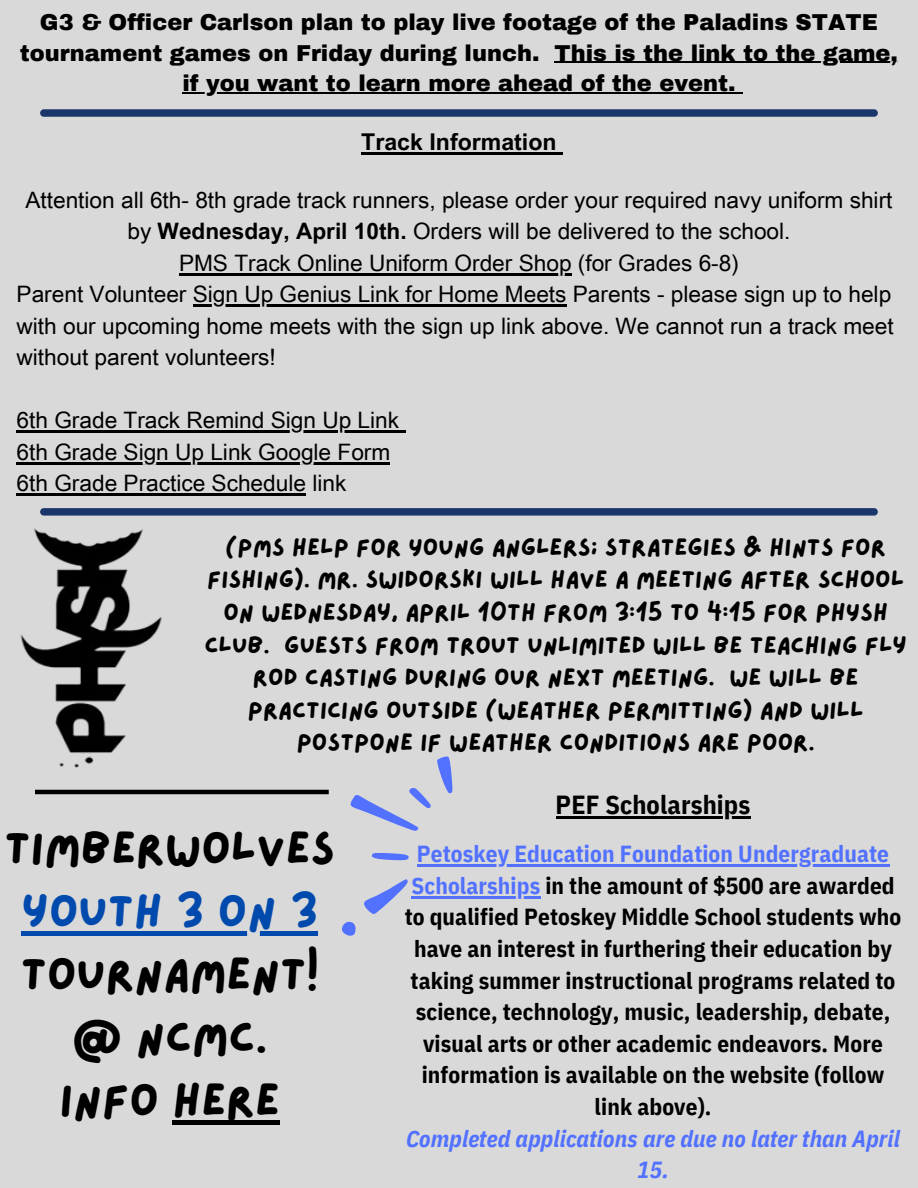
<style>
.page{position:relative;width:918px;height:1188px;background:#d9d9d9}
.page>*{position:absolute;margin:0;border:0;box-sizing:border-box;transform-origin:0 0}
.t1{font:45.6px/63px "Lazydog";color:#000;text-align:center}
.t2{font:45.6px "Lazydog";color:#004aad}
.t3{font:700 26.1px "IBM Plex Sans Cond";letter-spacing:.005em;color:#000}
.t4{font:24px/32.7px "Lazydog";color:#000;text-align:center}
.t5{font:700 23.25px/31.7px "IBM Plex Sans Cond";letter-spacing:.005em;color:#000;text-align:center}
.t6{font:italic 700 23.25px/31.7px "IBM Plex Sans Cond";letter-spacing:.005em;color:#5271ff;text-align:center}
.t7{font:700 23.1px "Arial Unicode MS";color:#000}
.t8{font:22.65px/31.5px "Arial Unicode MS";color:#000}
.t9{font:900 22.5px/30.3px "Archivo";color:#000;text-align:center}
.s1{font-weight:700}
.s2{color:#5271ff}
</style>
<div class="page">
<div style="left:40px;top:508px;width:838px;height:8px;background:#1b366a;border-radius:4px"></div>
<img style="left:21px;top:528px;width:141px;height:240px">
<div style="left:40px;top:109px;width:838px;height:8px;background:#1b366a;border-radius:4px"></div>
<div style="left:22px;top:931px;width:296px;height:5px;background:#004aad"></div>
<div style="left:173px;top:1120px;width:107px;height:5px;background:#000"></div>
<hr style="left:556px;top:817px;width:195px;height:2px;background:#000">
<hr style="left:417px;top:864px;width:472px;height:3px;background:#5271ff">
<hr style="left:411px;top:896px;width:129px;height:2px;background:#5271ff">
<svg style="left:342px;top:756px;width:126px;height:180px"></svg>
<hr style="left:361px;top:153px;width:196px;height:2px;background:#000">
<svg style="left:557px;top:153px;width:6px;height:2px"></svg>
<hr style="left:179px;top:273px;width:393px;height:2px;background:#000">
<hr style="left:193px;top:305px;width:374px;height:2px;background:#000">
<hr style="left:17px;top:431px;width:382px;height:2px;background:#000">
<svg style="left:399px;top:431px;width:6px;height:2px"></svg>
<hr style="left:17px;top:462px;width:373px;height:2px;background:#000">
<hr style="left:17px;top:494px;width:289px;height:2px;background:#000">
<hr style="left:555px;top:62px;width:343px;height:1px;background:#000">
<hr style="left:182px;top:92px;width:554px;height:1px;background:#000">
<hr style="left:35px;top:790px;width:294px;height:4px;background:#000">
<p class="t9" style="left:20px;top:8px;width:880px">G3 &amp; Officer Carlson plan to play live footage of the Paladins STATE tournament games on Friday during lunch. This is the link to the game, if you want to learn more ahead of the event.</p>
<p class="t7" style="left:361px;top:126px;width:197px">Track Information</p>
<p class="t8" style="left:25px;top:183px;width:869px">Attention all 6th- 8th grade track runners, please order your required navy uniform shirt</p>
<p class="t8" style="left:127px;top:214px;width:665px">by <span class="s1">Wednesday, April 10th.</span> Orders will be delivered to the school.</p>
<p class="t8" style="left:179px;top:246px;width:561px">PMS Track Online Uniform Order Shop (for Grades 6-8)</p>
<p class="t8" style="left:17px;top:277px;width:876px">Parent Volunteer Sign Up Genius Link for Home Meets Parents - please sign up to help</p>
<p class="t8" style="left:17px;top:309px;width:879px">with our upcoming home meets with the sign up link above. We cannot run a track meet</p>
<p class="t8" style="left:17px;top:340px;width:261px">without parent volunteers!</p>
<p class="t8" style="left:17px;top:403px;width:384px">6th Grade Track Remind Sign Up Link<br>6th Grade Sign Up Link Google Form<br>6th Grade Practice Schedule link</p>
<p class="t4" style="left:204px;top:532px;width:704px">(PMS HELP FOR YOUNG ANGLERS; STRATEGIES &amp; HINTS FOR FISHING). MR. SWIDORSKI WILL HAVE A MEETING AFTER SCHOOL ON WEDNESDAY, APRIL 10TH FROM 3:15 TO 4:15 FOR PHYSH CLUB. GUESTS FROM TROUT UNLIMITED WILL BE TEACHING FLY ROD CASTING DURING OUR NEXT MEETING. WE WILL BE PRACTICING OUTSIDE (WEATHER PERMITTING) AND WILL POSTPONE IF WEATHER CONDITIONS ARE POOR.</p>
<h1 class="t1" style="left:5px;top:819px;width:332px">TIMBERWOLVES</h1>
<h1 class="t2" style="left:22px;top:889px;width:298px">YOUTH 3 ON 3</h1>
<h1 class="t1" style="left:21px;top:945px;width:300px">TOURNAMENT! @ NCMC.<br>INFO HERE</h1>
<p class="t3" style="left:556px;top:788px;width:196px">PEF Scholarships</p>
<p class="t5" style="left:405px;top:838px;width:498px"><span class="s2">Petoskey Education Foundation Undergraduate Scholarships</span> in the amount of $500 are awarded to qualified Petoskey Middle School students who have an interest in furthering their education by taking summer instructional programs related to science, technology, music, leadership, debate, visual arts or other academic endeavors. More information is available on the website (follow link above).</p>
<p class="t6" style="left:406px;top:1122px;width:496px">Completed applications are due no later than April<br>15.</p>
</div>
